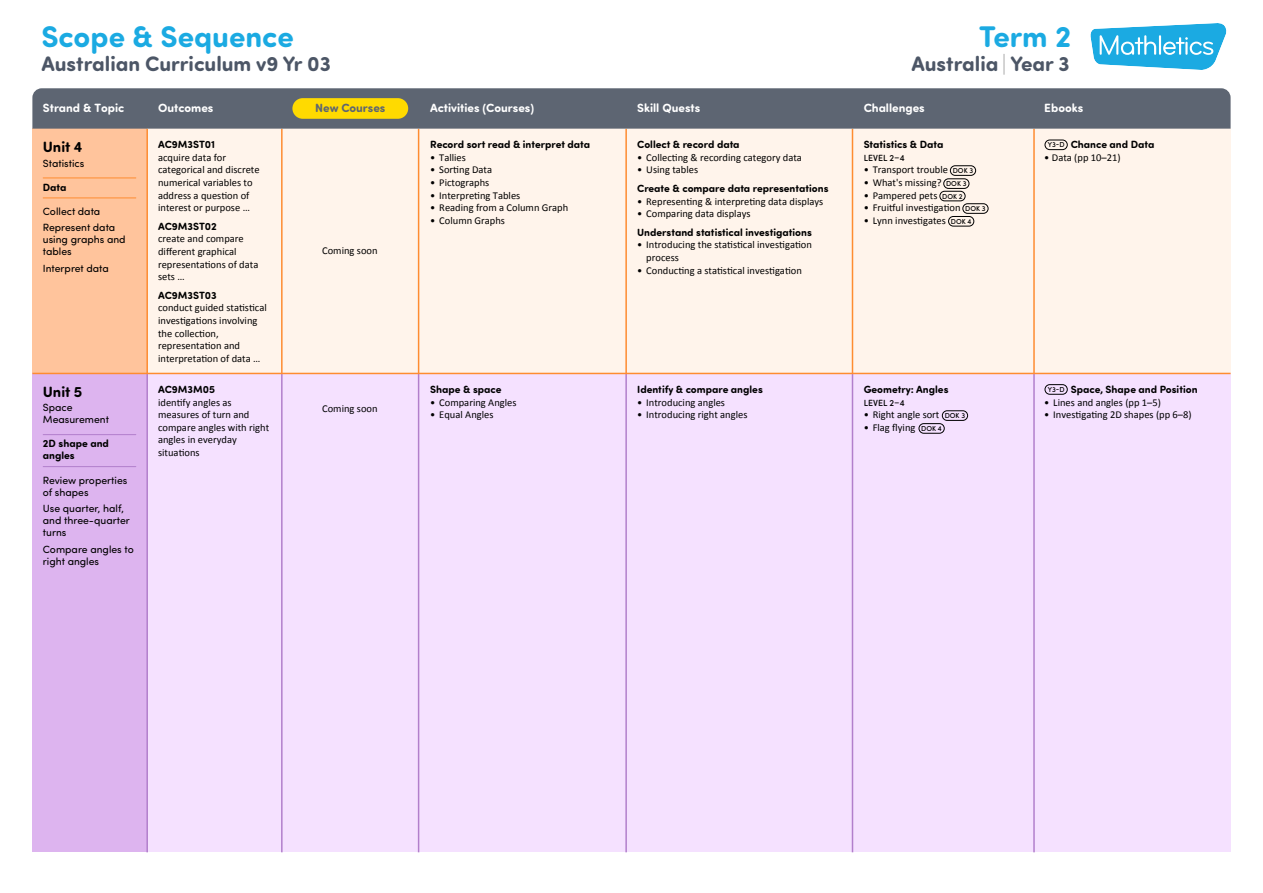
<style>
.page{position:relative;width:1263px;height:893px;background:#fff}
.page>*{position:absolute;margin:0;border:0;box-sizing:border-box;transform-origin:0 0}
.t1{font:700 30px "Sofia Pro Soft";color:#1baae2}
.t2{font:700 21px "Sofia Pro Soft";color:#4c5666}
.t3{font:700 15px "Sofia Pro Soft";color:#000}
.t4{font:700 12px "Sofia Pro Soft";color:#fff}
.t5{font:700 12px "Sofia Pro Soft";color:#5d6572}
.t6{font:10.5px/12.6px "Calibri";color:#000}
.t7{font:700 10.5px/12px "Sofia Pro Soft";color:#000}
.t8{font:10.5px/12px "Sofia Pro Soft";color:#000}
.t9{font:500 9px "Sofia Pro Soft";color:#000}
.t10{font:500 7.2px/12.5px "Sofia Pro Soft";color:#000;text-align:center}
</style>
<div class="page">
<div style="left:147px;top:373px;width:1083px;height:479px;background:#f5e1ff"></div>
<div style="left:32px;top:373px;width:115px;height:479px;background:#ddb4ef"></div>
<hr style="left:146px;top:373px;width:2px;height:479px;background:#b27fcc">
<hr style="left:281px;top:373px;width:2px;height:479px;background:#b27fcc">
<hr style="left:1033px;top:373px;width:2px;height:479px;background:#b27fcc">
<hr style="left:625px;top:373px;width:2px;height:479px;background:#b27fcc">
<hr style="left:852px;top:373px;width:1px;height:479px;background:#b27fcc">
<hr style="left:418px;top:373px;width:1px;height:479px;background:#b27fcc">
<div style="left:147px;top:129px;width:1083px;height:244px;background:#fff4eb"></div>
<div style="left:32px;top:129px;width:115px;height:244px;background:#ffc49c"></div>
<hr style="left:146px;top:129px;width:2px;height:244px;background:#fe8c31">
<hr style="left:281px;top:129px;width:2px;height:244px;background:#fe8c31">
<hr style="left:1033px;top:129px;width:2px;height:244px;background:#fe8c31">
<hr style="left:625px;top:129px;width:2px;height:244px;background:#fe8c31">
<hr style="left:852px;top:129px;width:1px;height:244px;background:#fe8c31">
<hr style="left:418px;top:129px;width:1px;height:244px;background:#fe8c31">
<hr style="left:32px;top:373px;width:1198px;height:1px;background:#fe8c31">
<div style="left:950px;top:165px;width:26px;height:11px;border:1px solid #000;border-radius:5px"></div>
<div style="left:962px;top:203px;width:26px;height:11px;border:1px solid #000;border-radius:5px"></div>
<div style="left:943px;top:178px;width:26px;height:11px;border:1px solid #000;border-radius:5px"></div>
<div style="left:939px;top:191px;width:26px;height:10px;border:1px solid #000;border-radius:5px"></div>
<div style="left:948px;top:216px;width:26px;height:10px;border:1px solid #000;border-radius:5px"></div>
<div style="left:1045px;top:140px;width:22px;height:10px;border:1px solid #000;border-radius:5px"></div>
<div style="left:1045px;top:384px;width:22px;height:11px;border:1px solid #000;border-radius:5px"></div>
<div style="left:919px;top:423px;width:25px;height:11px;border:1px solid #000;border-radius:5px"></div>
<div style="left:942px;top:410px;width:26px;height:11px;border:1px solid #000;border-radius:5px"></div>
<hr style="left:43px;top:434px;width:93px;height:1px;background:#b27fcc">
<hr style="left:43px;top:466px;width:93px;height:1px;background:#b27fcc">
<hr style="left:43px;top:177px;width:93px;height:1px;background:#fe8c31">
<hr style="left:43px;top:197px;width:93px;height:1px;background:#fe8c31">
<div style="left:32px;top:88px;width:1198px;height:41px;background:#5d6572"></div>
<div style="left:292px;top:98px;width:116px;height:21px;background:#ffda00;border-radius:10px"></div>
<svg style="left:1090px;top:23px;width:137px;height:47px"></svg>
<hr style="left:1003px;top:54px;width:2px;height:21px;background:#c6c6c6">
<h1 class="t1" style="left:41px;top:15px;width:254px">Scope &amp; Sequence</h1>
<h1 class="t1" style="left:979px;top:15px;width:94px">Term 2</h1>
<h2 class="t2" style="left:41px;top:48px;width:291px">Australian Curriculum v9 Yr 03</h2>
<h2 class="t2" style="left:911px;top:48px;width:160px">Australia Year 3</h2>
<p class="t4" style="left:43px;top:99px;width:83px">Strand &amp; Topic</p>
<p class="t4" style="left:158px;top:99px;width:57px">Outcomes</p>
<p class="t5" style="left:315px;top:99px;width:72px">New Courses</p>
<p class="t4" style="left:430px;top:99px;width:105px">Activities (Courses)</p>
<p class="t4" style="left:637px;top:99px;width:64px">Skill Quests</p>
<p class="t4" style="left:864px;top:99px;width:63px">Challenges</p>
<p class="t4" style="left:1044px;top:99px;width:40px">Ebooks</p>
<h3 class="t3" style="left:43px;top:136px;width:41px">Unit 4</h3>
<p class="t8" style="left:43px;top:156px;width:43px">Statistics</p>
<p class="t7" style="left:43px;top:181px;width:25px">Data</p>
<p class="t8" style="left:43px;top:203px;width:74px;line-height:16.5px">Collect data<br>Represent data</p>
<p class="t8" style="left:43px;top:233px;width:84px">using graphs and tables</p>
<p class="t8" style="left:43px;top:262px;width:68px">Interpret data</p>
<h3 class="t3" style="left:43px;top:381px;width:41px">Unit 5</h3>
<p class="t8" style="left:43px;top:401px;width:68px">Space<br>Measurement</p>
<p class="t7" style="left:43px;top:437px;width:68px">2D shape and angles</p>
<p class="t8" style="left:43px;top:474px;width:86px">Review properties of shapes</p>
<p class="t8" style="left:43px;top:502px;width:88px">Use quarter, half, and three-quarter turns</p>
<p class="t8" style="left:43px;top:543px;width:92px">Compare angles to right angles</p>
<p class="t7" style="left:158px;top:138px;width:59px">AC9M3ST01</p>
<p class="t6" style="left:158px;top:151px;width:103px">acquire data for categorical and discrete numerical variables to address a question of interest or purpose …</p>
<p class="t7" style="left:158px;top:219px;width:60px">AC9M3ST02</p>
<p class="t6" style="left:158px;top:233px;width:102px">create and compare different graphical representations of data sets …</p>
<p class="t7" style="left:158px;top:288px;width:60px">AC9M3ST03</p>
<p class="t6" style="left:158px;top:302px;width:110px">conduct guided statistical investigations involving the collection, representation and interpretation of data …</p>
<p class="t7" style="left:158px;top:383px;width:58px">AC9M3M05</p>
<p class="t6" style="left:158px;top:396px;width:113px">identify angles as measures of turn and compare angles with right angles in everyday situations</p>
<p class="t6" style="left:322px;top:244px;width:57px">Coming soon</p>
<p class="t6" style="left:322px;top:402px;width:57px">Coming soon</p>
<p class="t7" style="left:430px;top:138px;width:161px">Record sort read &amp; interpret data</p>
<p class="t6" style="left:430px;top:151px;width:37px">• Tallies</p>
<p class="t6" style="left:430px;top:164px;width:63px">• Sorting Data</p>
<p class="t6" style="left:430px;top:176px;width:61px">• Pictographs</p>
<p class="t6" style="left:430px;top:189px;width:92px">• Interpreting Tables</p>
<p class="t6" style="left:430px;top:201px;width:139px">• Reading from a Column Graph</p>
<p class="t6" style="left:430px;top:214px;width:76px">• Column Graphs</p>
<p class="t7" style="left:430px;top:383px;width:73px">Shape &amp; space</p>
<p class="t6" style="left:430px;top:396px;width:88px">• Comparing Angles</p>
<p class="t6" style="left:430px;top:408px;width:65px">• Equal Angles</p>
<p class="t7" style="left:637px;top:138px;width:104px">Collect &amp; record data</p>
<p class="t6" style="left:637px;top:151px;width:166px">• Collecting &amp; recording category data</p>
<p class="t6" style="left:637px;top:164px;width:62px">• Using tables</p>
<p class="t7" style="left:637px;top:182px;width:193px">Create &amp; compare data representations</p>
<p class="t6" style="left:637px;top:195px;width:188px">• Representing &amp; interpreting data displays</p>
<p class="t6" style="left:637px;top:207px;width:115px">• Comparing data displays</p>
<p class="t7" style="left:637px;top:226px;width:176px">Understand statistical investigations</p>
<p class="t6" style="left:646px;top:239px;width:167px;text-indent:-9px">• Introducing the statistical investigation process</p>
<p class="t6" style="left:637px;top:264px;width:166px">• Conducting a statistical investigation</p>
<p class="t7" style="left:864px;top:138px;width:81px">Statistics &amp; Data</p>
<p class="t9" style="left:864px;top:151px;width:43px">LEVEL 2–4</p>
<p class="t6" style="left:864px;top:164px;width:86px">• Transport trouble</p>
<p class="t6" style="left:864px;top:176px;width:79px">• What's missing?</p>
<p class="t6" style="left:864px;top:189px;width:75px">• Pampered pets</p>
<p class="t6" style="left:864px;top:201px;width:98px">• Fruitful investigation</p>
<p class="t6" style="left:864px;top:214px;width:84px">• Lynn investigates</p>
<p class="t10" style="left:953px;top:164px;width:22px">DOK 3</p>
<p class="t10" style="left:965px;top:202px;width:22px">DOK 3</p>
<p class="t10" style="left:942px;top:177px;width:26px">DOK 3<br>DOK 2</p>
<p class="t10" style="left:951px;top:215px;width:22px">DOK 4</p>
<p class="t7" style="left:637px;top:383px;width:127px">Identify &amp; compare angles</p>
<p class="t6" style="left:637px;top:396px;width:89px">• Introducing angles</p>
<p class="t6" style="left:637px;top:408px;width:112px">• Introducing right angles</p>
<p class="t7" style="left:864px;top:383px;width:86px">Geometry: Angles</p>
<p class="t9" style="left:864px;top:396px;width:43px">LEVEL 2–4</p>
<p class="t6" style="left:864px;top:408px;width:77px">• Right angle sort</p>
<p class="t6" style="left:864px;top:421px;width:53px">• Flag flying</p>
<p class="t10" style="left:945px;top:409px;width:22px">DOK 3</p>
<p class="t10" style="left:921px;top:422px;width:22px">DOK 4</p>
<p class="t7" style="left:1071px;top:138px;width:85px">Chance and Data</p>
<p class="t6" style="left:1044px;top:151px;width:78px">• Data (pp 10–21)</p>
<p class="t10" style="left:1048px;top:138px;width:18px">Y3-D</p>
<p class="t7" style="left:1071px;top:383px;width:128px">Space, Shape and Position</p>
<p class="t6" style="left:1044px;top:396px;width:118px">• Lines and angles (pp 1–5)</p>
<p class="t6" style="left:1044px;top:408px;width:149px">• Investigating 2D shapes (pp 6–8)</p>
<p class="t10" style="left:1048px;top:383px;width:18px">Y3-D</p>
</div>
